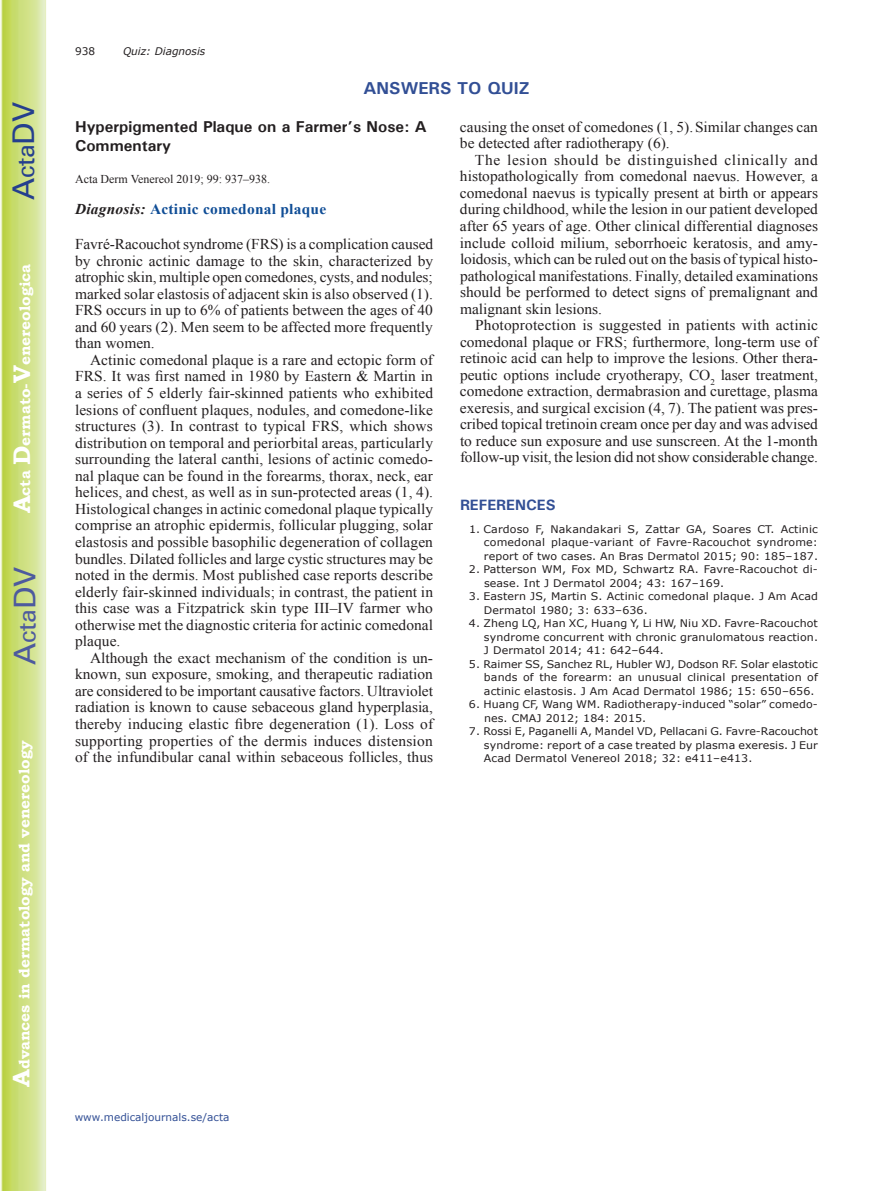
<style>
.page{position:relative;width:893px;height:1191px;background:#fff}
.page>*{position:absolute;margin:0;border:0;box-sizing:border-box;transform-origin:0 0}
.t1{font:30px "Univers";color:#4d5a9e}
.t2{font:30px "Univers";color:#253f8e}
.t3{font:700 17.25px "Univers";color:#324f95}
.t4{font:700 15.75px/18.9px "Univers";color:#231f20}
.t5{font:15px/16.5px "Times New Roman";color:#231f20;text-align:justify}
.t6{font:700 15px "Bookman Old Style";color:#fff}
.t7{font:700 15px "Times New Roman";letter-spacing:.015em;color:#0f4d96}
.t8{font:700 15px "Univers";color:#324f95}
.t9{font:12px "Times New Roman";color:#231f20}
.t10{font:10.5px/13.5px "Verdana";letter-spacing:.01em;color:#231f20;text-align:justify;scale:1.05 1}
.t11{font:10.5px "Verdana";color:#324f95}
.t12{font:italic 10.5px "Verdana";color:#231f20}
.t13{font:10.5px "Verdana";letter-spacing:.01em;color:#231f20}
.s1{font-size:24px}
.s2{font-style:italic;color:#231f20}
</style>
<div class="page">
<svg style="left:1px;top:0;width:45px;height:1191px;background:#cfe084"></svg>
<h1 class="t2" style="left:6px;top:200px;width:100px;rotate:-90deg">A<span class="s1">cta</span>DV</h1>
<p class="t6" style="left:16px;top:513px;width:251px;rotate:-90deg"><span class="s1">A</span>cta <span class="s1">D</span>ermato-<span class="s1">V</span>enereologica</p>
<h1 class="t1" style="left:7px;top:665px;width:100px;rotate:-90deg">A<span class="s1">cta</span>DV</h1>
<p class="t6" style="left:15px;top:1087px;width:347px;rotate:-90deg"><span class="s1">A</span>dvances in dermatology and venereology</p>
<p class="t13" style="left:75px;top:44px;width:22px">938</p>
<p class="t12" style="left:123px;top:44px;width:84px">Quiz: Diagnosis</p>
<p class="t3" style="left:363px;top:77px;width:168px">ANSWERS TO QUIZ</p>
<p class="t4" style="left:75px;top:117px;width:353px">Hyperpigmented Plaque on a Farmer’s Nose: A<br>Commentary</p>
<p class="t9" style="left:75px;top:171px;width:197px">Acta Derm Venereol 2019; 99: 937–938.</p>
<p class="t7" style="left:75px;top:198px;width:253px"><span class="s2">Diagnosis:</span> Actinic comedonal plaque</p>
<p class="t5" style="left:75px;top:235px;width:360px">Favré-Racouchot syndrome (FRS) is a complication caused by chronic actinic damage to the skin, characterized by atrophic skin, multiple open comedones, cysts, and nodules; marked solar elastosis of adjacent skin is also observed (1).<br>FRS occurs in up to 6% of patients between the ages of 40 and 60 years (2). Men seem to be affected more frequently than women.</p>
<p class="t5" style="left:75px;top:351px;width:360px;text-indent:15px">Actinic comedonal plaque is a rare and ectopic form of FRS. It was first named in 1980 by Eastern &amp; Martin in a series of 5 elderly fair-skinned patients who exhibited lesions of confluent plaques, nodules, and comedone-like structures (3). In contrast to typical FRS, which shows distribution on temporal and periorbital areas, particularly surrounding the lateral canthi, lesions of actinic comedo&shy;nal plaque can be found in the forearms, thorax, neck, ear helices, and chest, as well as in sun-protected areas (1, 4).<br>Histological changes in actinic comedonal plaque typically comprise an atrophic epidermis, follicular plugging, solar elastosis and possible basophilic degeneration of collagen bundles. Dilated follicles and large cystic structures may be noted in the dermis. Most published case reports describe elderly fair-skinned individuals; in contrast, the patient in this case was a Fitzpatrick skin type III–IV farmer who otherwise met the diagnostic criteria for actinic comedonal plaque.</p>
<p class="t5" style="left:75px;top:649px;width:360px;text-indent:15px">Although the exact mechanism of the condition is un&shy;known, sun exposure, smoking, and therapeutic radiation are considered to be important causative factors. Ultraviolet radiation is known to cause sebaceous gland hyperplasia, thereby inducing elastic fibre degeneration (1). Loss of supporting properties of the dermis induces distension of the infundibular canal within sebaceous follicles, thus</p>
<p class="t5" style="left:460px;top:118px;width:359px">causing the onset of comedones (1, 5).Similar changes can be detected after radiotherapy (6).</p>
<p class="t5" style="left:460px;top:151px;width:360px;text-indent:15px">The lesion should be distinguished clinically and histopathologically from comedonal naevus. However, a comedonal naevus is typically present at birth or appears during childhood, while the lesion in our patient developed after 65 years of age. Other clinical differential diagnoses include colloid milium, seborrhoeic keratosis, and amy&shy;loidosis, which can be ruled out on the basis of typical histo&shy;pathological manifestations. Finally, detailed examinations should be performed to detect signs of premalignant and malignant skin lesions.</p>
<p class="t5" style="left:460px;top:316px;width:360px;text-indent:15px">Photoprotection is suggested in patients with actinic comedonal plaque or FRS; furthermore, long-term use of retinoic acid can help to improve the lesions. Other thera&shy;peutic options include cryotherapy, CO<sub>2</sub> laser treatment, comedone extraction, dermabrasion and curettage, plasma exeresis, and surgical excision (4, 7). The patient was pres&shy;cribed topical tretinoin cream once per day and was advised to reduce sun exposure and use sunscreen. At the 1-month follow-up visit, the lesion did not show considerable change.</p>
<p class="t8" style="left:460px;top:495px;width:97px">REFERENCES</p>
<p class="t10" style="left:484px;top:522px;width:320px;text-indent:-15px">1. Cardoso F, Nakandakari S, Zattar GA, Soares CT. Actinic comedonal plaque-variant of Favre-Racouchot syndrome: report of two cases. An Bras Dermatol 2015; 90: 185–187.</p>
<p class="t10" style="left:484px;top:563px;width:320px;text-indent:-15px">2. Patterson WM, Fox MD, Schwartz RA. Favre-Racouchot di&shy;sease. Int J Dermatol 2004; 43: 167–169.</p>
<p class="t10" style="left:484px;top:590px;width:320px;text-indent:-15px">3. Eastern JS, Martin S. Actinic comedonal plaque. J Am Acad<br>Dermatol 1980; 3: 633–636.</p>
<p class="t10" style="left:484px;top:617px;width:320px;text-indent:-15px">4. Zheng LQ, Han XC, Huang Y, Li HW, Niu XD. Favre-Racouchot syndrome concurrent with chronic granulomatous reaction.<br>J Dermatol 2014; 41: 642–644.</p>
<p class="t10" style="left:484px;top:657px;width:320px;text-indent:-15px">5. Raimer SS, Sanchez RL, Hubler WJ, Dodson RF. Solar elastotic bands of the forearm: an unusual clinical presentation of actinic elastosis. J Am Acad Dermatol 1986; 15: 650–656.</p>
<p class="t10" style="left:484px;top:698px;width:320px;text-indent:-15px">6. Huang CF, Wang WM. Radiotherapy-induced “solar” comedo&shy;nes. CMAJ 2012; 184: 2015.</p>
<p class="t10" style="left:484px;top:725px;width:320px;text-indent:-15px">7. Rossi E, Paganelli A, Mandel VD, Pellacani G. Favre-Racouchot syndrome: report of a case treated by plasma exeresis. J Eur Acad Dermatol Venereol 2018; 32: e411–e413.</p>
<p class="t11" style="left:75px;top:1110px;width:156px">www.medicaljournals.se/acta</p>
</div>
